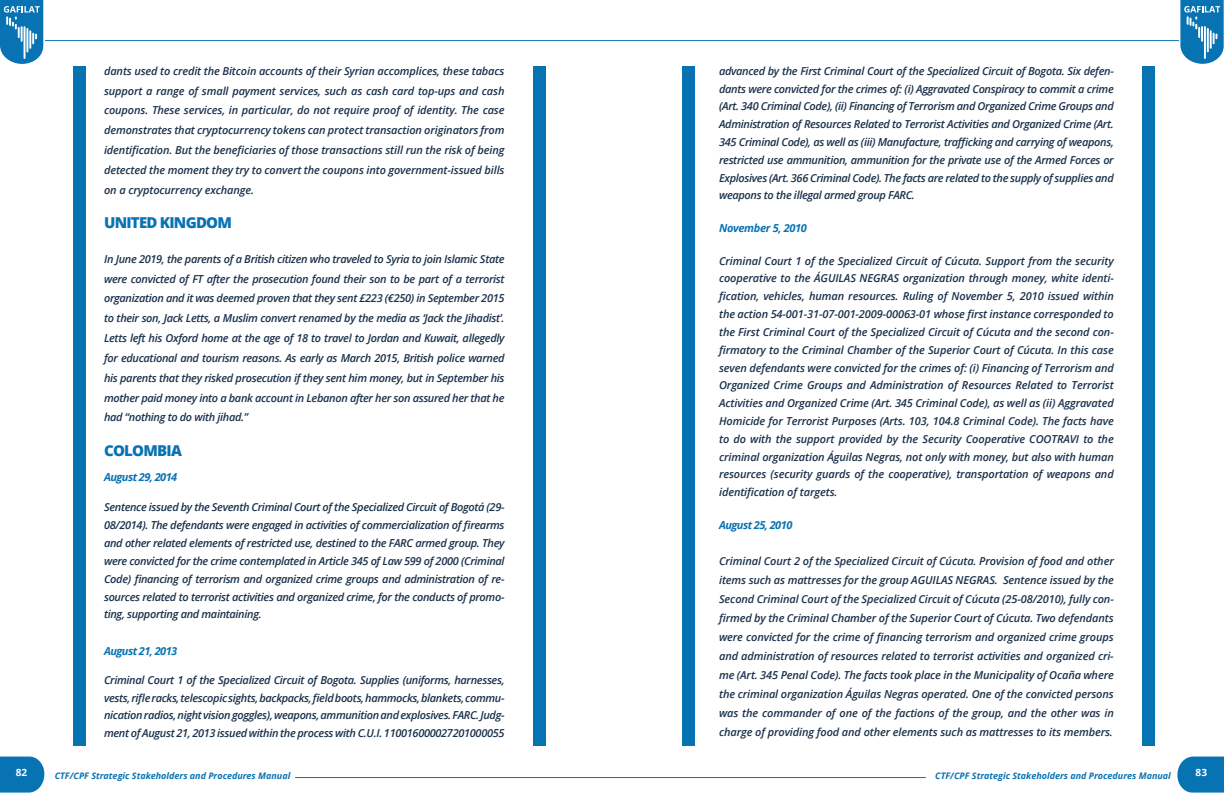
<style>
.page{position:relative;width:1224px;height:807px;background:#fff}
.page>*{position:absolute;margin:0;border:0;box-sizing:border-box;transform-origin:0 0}
.t1{font:800 15px "Open Sans";letter-spacing:-.05em;color:#0873b3}
.t2{font:italic 600 11px/17.8px "Open Sans";letter-spacing:-.03em;color:#1a314b;text-align:justify}
.t3{font:italic 700 11px "Open Sans";letter-spacing:-.05em;color:#0873b3}
.t4{font:italic 700 11px "Open Sans";letter-spacing:-.03em;color:#0873b3}
.t5{font:700 10px "Open Sans";color:#fff}
.t6{font:italic 700 9px "Open Sans";color:#0873b3}
</style>
<div class="page">
<div style="left:73px;top:66px;width:473px;height:679px;background:#0873b3"></div>
<div style="left:87px;top:0;width:446px;height:761px;background:#fff"></div>
<div style="left:682px;top:66px;width:472px;height:679px;background:linear-gradient(to bottom,#0873b3,#0873b3)"></div>
<div style="left:695px;top:0;width:446px;height:761px;background:#fff"></div>
<svg style="left:0;top:756px;width:44px;height:36px;background:#1b7db8"></svg>
<svg style="left:1177px;top:756px;width:47px;height:36px;background:#1e7fb9"></svg>
<svg style="left:0;top:0;width:43px;height:64px;background:#398fc2"></svg>
<svg style="left:1180px;top:0;width:44px;height:64px;background:#3d91c3"></svg>
<hr style="left:612px;top:40px;width:567px;height:1px;background:#0873b3">
<hr style="left:45px;top:40px;width:567px;height:1px;background:#0873b3">
<hr style="left:612px;top:776px;width:314px;height:1px;background:#0873b3">
<hr style="left:295px;top:776px;width:317px;height:1px;background:#0873b3">
<p class="t2" style="left:104px;top:61px;width:402px;line-height:19.8px">dants used to credit the Bitcoin accounts of their Syrian accomplices, these tabacs support a range of small payment services, such as cash card top-ups and cash coupons. These services, in particular, do not require proof of identity. The case demonstrates that cryptocurrency tokens can protect transaction originators from identification. But the beneficiaries of those transactions still run the risk of being detected the moment they try to convert the coupons into government-issued bills on a cryptocurrency exchange.</p>
<h1 class="t1" style="left:104px;top:211px;width:129px">UNITED KINGDOM</h1>
<p class="t2" style="left:104px;top:249px;width:402px;line-height:19.8px">In June 2019, the parents of a British citizen who traveled to Syria to join Islamic State were convicted of FT after the prosecution found their son to be part of a terrorist organization and it was deemed proven that they sent £223 (€250) in September 2015 to their son, Jack Letts, a Muslim convert renamed by the media as ‘Jack the Jihadist’.<br>Letts left his Oxford home at the age of 18 to travel to Jordan and Kuwait, allegedly for educational and tourism reasons. As early as March 2015, British police warned his parents that they risked prosecution if they sent him money, but in September his mother paid money into a bank account in Lebanon after her son assured her that he had “nothing to do with jihad.”</p>
<h1 class="t1" style="left:104px;top:439px;width:79px">COLOMBIA</h1>
<p class="t3" style="left:104px;top:469px;width:75px">August 29, 2014</p>
<p class="t2" style="left:104px;top:498px;width:402px">Sentence issued by the Seventh Criminal Court of the Specialized Circuit of Bogotá (29- 08/2014). The defendants were engaged in activities of commercialization of firearms and other related elements of restricted use, destined to the FARC armed group. They were convicted for the crime contemplated in Article 345 of Law 599 of 2000 (Criminal Code) financing of terrorism and organized crime groups and administration of re&shy;sources related to terrorist activities and organized crime, for the conducts of promo&shy;ting, supporting and maintaining.</p>
<p class="t3" style="left:104px;top:643px;width:75px">August 21, 2013</p>
<p class="t2" style="left:104px;top:670px;width:402px">Criminal Court 1 of the Specialized Circuit of Bogota. Supplies (uniforms, harnesses, vests, rifle racks, telescopic sights, backpacks, field boots, hammocks, blankets, commu&shy;nication radios, night vision goggles), weapons, ammunition and explosives. FARC. Judg&shy;ment of August 21, 2013 issued within the process with C.U.I. 110016000027201000055</p>
<p class="t2" style="left:719px;top:62px;width:396px">advanced by the First Criminal Court of the Specialized Circuit of Bogota. Six defen&shy;dants were convicted for the crimes of: (i) Aggravated Conspiracy to commit a crime (Art. 340 Criminal Code), (ii) Financing of Terrorism and Organized Crime Groups and Administration of Resources Related to Terrorist Activities and Organized Crime (Art.<br>345 Criminal Code), as well as (iii) Manufacture, trafficking and carrying of weapons, restricted use ammunition, ammunition for the private use of the Armed Forces or Explosives (Art. 366 Criminal Code). The facts are related to the supply of supplies and weapons to the illegal armed group FARC.</p>
<p class="t4" style="left:719px;top:220px;width:89px">November 5, 2010</p>
<p class="t2" style="left:719px;top:251px;width:396px">Criminal Court 1 of the Specialized Circuit of Cúcuta. Support from the security cooperative to the ÁGUILAS NEGRAS organization through money, white identi&shy;fication, vehicles, human resources. Ruling of November 5, 2010 issued within the action 54-001-31-07-001-2009-00063-01 whose first instance corresponded to the First Criminal Court of the Specialized Circuit of Cúcuta and the second con&shy;firmatory to the Criminal Chamber of the Superior Court of Cúcuta. In this case seven defendants were convicted for the crimes of: (i) Financing of Terrorism and Organized Crime Groups and Administration of Resources Related to Terrorist Activities and Organized Crime (Art. 345 Criminal Code), as well as (ii) Aggravated Homicide for Terrorist Purposes (Arts. 103, 104.8 Criminal Code). The facts have to do with the support provided by the Security Cooperative COOTRAVI to the criminal organization Águilas Negras, not only with money, but also with human resources (security guards of the cooperative), transportation of weapons and identification of targets.</p>
<p class="t3" style="left:719px;top:517px;width:75px">August 25, 2010</p>
<p class="t2" style="left:719px;top:551px;width:396px;line-height:19px">Criminal Court 2 of the Specialized Circuit of Cúcuta. Provision of food and other items such as mattresses for the group AGUILAS NEGRAS. Sentence issued by the Second Criminal Court of the Specialized Circuit of Cúcuta (25-08/2010), fully con&shy;firmed by the Criminal Chamber of the Superior Court of Cúcuta. Two defendants were convicted for the crime of financing terrorism and organized crime groups and administration of resources related to terrorist activities and organized cri&shy;me (Art. 345 Penal Code). The facts took place in the Municipality of Ocaña where the criminal organization Águilas Negras operated. One of the convicted persons was the commander of one of the factions of the group, and the other was in charge of providing food and other elements such as mattresses to its members.</p>
<p class="t5" style="left:16px;top:765px;width:13px">82</p>
<p class="t5" style="left:1196px;top:765px;width:13px">83</p>
<p class="t6" style="left:55px;top:769px;width:237px">CTF/CPF Strategic Stakeholders and Procedures Manual</p>
<p class="t6" style="left:935px;top:769px;width:237px">CTF/CPF Strategic Stakeholders and Procedures Manual</p>
</div>
